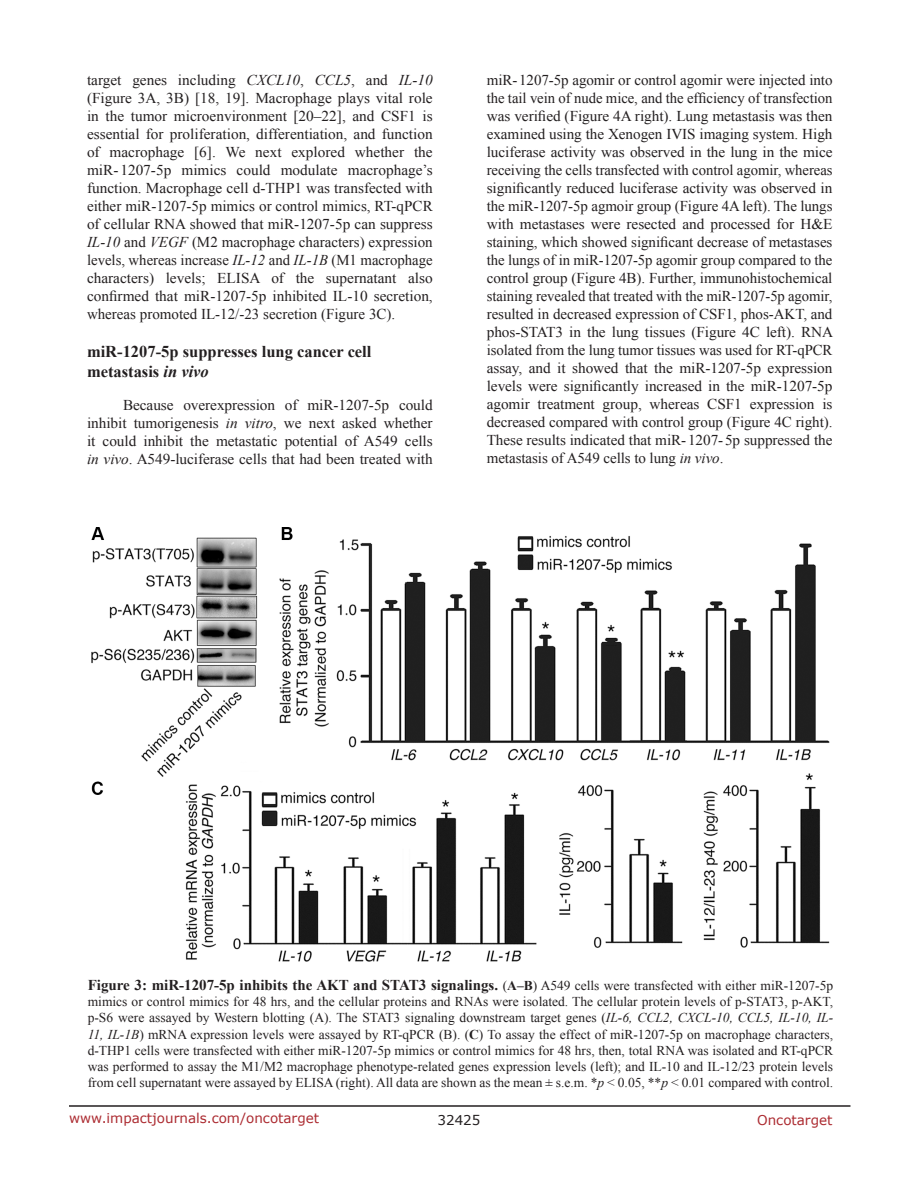
<style>
.page{position:relative;width:918px;height:1188px;background:#fff}
.page>*{position:absolute;margin:0;border:0;box-sizing:border-box;transform-origin:0 0}
.SubHeading_middle{font:700 16.5px/19.8px "Times New Roman";color:#231f20}
.BodyText{font:15px/18px "Times New Roman";letter-spacing:-.005em;color:#231f20;text-align:justify}
.FigureText{font:700 15px "Times New Roman";color:#231f20}
.FigureText-2{font:13.5px/16.2px "Times New Roman";color:#231f20;text-align:justify}
.t1{font:13.5px "Verdana";color:#ac2b31}
.t2{font:13.5px "Verdana";color:#231f20}
.s1{font-style:italic}
.s2{font-weight:400;font-size:13.5px}
.s3{font-size:13.5px}
.s4{font-weight:700}
</style>
<div class="page">
<hr style="left:69px;top:1105px;width:781px;height:2px;background:#231f20">
<img style="left:92px;top:528px;width:737px;height:433px">
<p class="BodyText" style="left:87px;top:71px;width:347px">target genes including <span class="s1">CXCL10</span>, <span class="s1">CCL5</span>, and <span class="s1">IL-10 </span>(Figure 3A, 3B) [18, 19]. Macrophage plays vital role in the tumor microenvironment [20–22], and CSF1 is essential for proliferation, differentiation, and function of macrophage [6]. We next explored whether the miR-1207-5p mimics could modulate macrophage’s function. Macrophage cell d-THP1 was transfected with either miR-1207-5p mimics or control mimics, RT-qPCR of cellular RNA showed that miR-1207-5p can suppress <span class="s1">IL-10</span> and <span class="s1">VEGF</span> (M2 macrophage characters) expression levels, whereas increase <span class="s1">IL-12</span> and <span class="s1">IL-1B</span> (M1 macrophage characters) levels; ELISA of the supernatant also confirmed that miR-1207-5p inhibited IL-10 secretion, whereas promoted IL-12/-23 secretion (Figure 3C).</p>
<p class="SubHeading_middle" style="left:87px;top:341px;width:286px">miR-1207-5p suppresses lung cancer cell metastasis <span class="s1">in vivo</span></p>
<p class="BodyText" style="left:87px;top:396px;width:347px;text-indent:36px">Because overexpression of miR-1207-5p could inhibit tumorigenesis <span class="s1">in vitro</span>, we next asked whether it could inhibit the metastatic potential of A549 cells <span class="s1">in vivo</span>. A549-luciferase cells that had been treated with</p>
<p class="BodyText" style="left:487px;top:71px;width:348px">miR-1207-5p agomir or control agomir were injected into the tail vein of nude mice, and the efficiency of transfection was verified (Figure 4A right). Lung metastasis was then examined using the Xenogen IVIS imaging system. High luciferase activity was observed in the lung in the mice receiving the cells transfected with control agomir, whereas significantly reduced luciferase activity was observed in the miR-1207-5p agmoir group (Figure 4A left). The lungs with metastases were resected and processed for H&amp;E staining, which showed significant decrease of metastases the lungs of in miR-1207-5p agomir group compared to the control group (Figure 4B). Further, immunohistochemical staining revealed that treated with the miR-1207-5p agomir, resulted in decreased expression of CSF1, phos-AKT, and phos-STAT3 in the lung tissues (Figure 4C left). RNA isolated from the lung tumor tissues was used for RT-qPCR assay, and it showed that the miR-1207-5p expression levels were significantly increased in the miR-1207-5p agomir treatment group, whereas CSF1 expression is decreased compared with control group (Figure 4C right).<br>These results indicated that miR-1207-5p suppressed the metastasis of A549 cells to lung <span class="s1">in vivo</span>.</p>
<p class="FigureText" style="left:88px;top:975px;width:747px">Figure 3: miR-1207-5p inhibits the AKT and STAT3 signalings. <span class="s2">(</span><span class="s3">A–B</span><span class="s2">) A549 cells were transfected with either miR-1207-5p</span></p>
<p class="FigureText-2" style="left:88px;top:993px;width:747px">mimics or control mimics for 48 hrs, and the cellular proteins and RNAs were isolated. The cellular protein levels of p-STAT3, p-AKT, p-S6 were assayed by Western blotting (A). The STAT3 signaling downstream target genes (<span class="s1">IL-6, CCL2, CXCL-10, CCL5, IL-10, IL-11, IL-1B</span>) mRNA expression levels were assayed by RT-qPCR (B). (<span class="s4">C</span>) To assay the effect of miR-1207-5p on macrophage characters, d-THP1 cells were transfected with either miR-1207-5p mimics or control mimics for 48 hrs, then, total RNA was isolated and RT-qPCR was performed to assay the M1/M2 macrophage phenotype-related genes expression levels (left); and IL-10 and IL-12/23 protein levels from cell supernatant were assayed by ELISA (right). All data are shown as the mean ± s.e.m. *<span class="s1">p</span> &lt; 0.05, **<span class="s1">p</span> &lt; 0.01 compared with control.</p>
<p class="t1" style="left:69px;top:1109px;width:252px">www.impactjournals.com/oncotarget</p>
<p class="t2" style="left:438px;top:1111px;width:44px">32425</p>
<p class="t1" style="left:757px;top:1111px;width:77px">Oncotarget</p>
</div>
